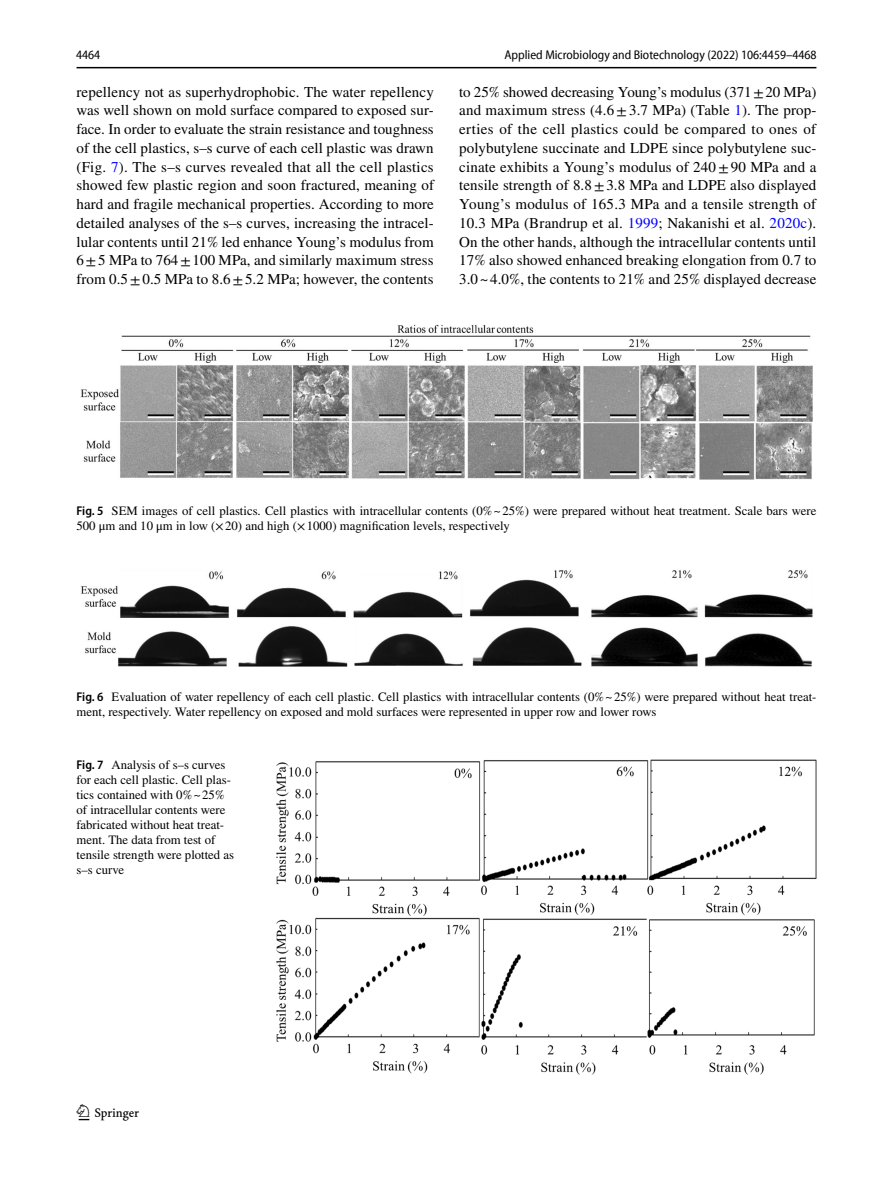
<style>
.page{position:relative;width:893px;height:1187px;background:#fff}
.page>*{position:absolute;margin:0;border:0;box-sizing:border-box;transform-origin:0 0}
.t1{font:22.5px "Springnew Regular 2";color:#000}
.t2{font:15px/18.8px "STIX";letter-spacing:.005em;color:#000;text-align:justify}
.t3{font:12.75px/15px "STIX";color:#000}
.t4{font:semi-condensed 12.75px "Myriad Pro Unic";color:#000}
.s1{color:#00f}
.s2{font-family:"Myriad Pro";font-weight:600;font-stretch:semi-condensed}
</style>
<div class="page">
<hr style="left:77px;top:67px;width:739px;height:1px;background:#000">
<img style="left:81px;top:324px;width:731px;height:156px">
<img style="left:81px;top:570px;width:731px;height:96px">
<img style="left:276px;top:759px;width:540px;height:314px">
<p class="t4" style="left:76px;top:50px;width:26px">4464</p>
<p class="t4" style="left:504px;top:50px;width:314px">Applied Microbiology and Biotechnology (2022) 106:4459–4468</p>
<p class="t2" style="left:77px;top:83px;width:359px">repellency not as superhydrophobic. The water repellency was well shown on mold surface compared to exposed sur&shy;face. In order to evaluate the strain resistance and toughness of the cell plastics, s–s curve of each cell plastic was drawn (Fig. <span class="s1">7</span>). The s–s curves revealed that all the cell plastics showed few plastic region and soon fractured, meaning of hard and fragile mechanical properties. According to more detailed analyses of the s–s curves, increasing the intracel&shy;lular contents until 21% led enhance Young’s modulus from 6±5 MPa to 764±100 MPa, and similarly maximum stress from 0.5±0.5 MPa to 8.6±5.2 MPa; however, the contents</p>
<p class="t2" style="left:459px;top:83px;width:359px">to 25% showed decreasing Young’s modulus (371±20 MPa) and maximum stress (4.6±3.7 MPa) (Table <span class="s1">1</span>). The prop&shy;erties of the cell plastics could be compared to ones of polybutylene succinate and LDPE since polybutylene suc&shy;cinate exhibits a Young’s modulus of 240±90 MPa and a tensile strength of 8.8±3.8 MPa and LDPE also displayed Young’s modulus of 165.3 MPa and a tensile strength of 10.3 MPa (Brandrup et al. <span class="s1">1999</span>; Nakanishi et al. <span class="s1">2020c</span>).<br>On the other hands, although the intracellular contents until 17% also showed enhanced breaking elongation from 0.7 to 3.0~4.0%, the contents to 21% and 25% displayed decrease</p>
<p class="t3" style="left:77px;top:504px;width:741px"><span class="s2">Fig. 5</span> SEM images of cell plastics. Cell plastics with intracellular contents (0%~25%) were prepared without heat treatment. Scale bars were<br>500 μm and 10 μm in low (×20) and high (×1000) magnification levels, respectively</p>
<p class="t3" style="left:77px;top:690px;width:741px"><span class="s2">Fig. 6</span> Evaluation of water repellency of each cell plastic. Cell plastics with intracellular contents (0%~25%) were prepared without heat treat&shy;ment, respectively. Water repellency on exposed and mold surfaces were represented in upper row and lower rows</p>
<p class="t3" style="left:77px;top:758px;width:159px"><span class="s2">Fig. 7</span> Analysis of s–s curves for each cell plastic. Cell plas&shy;tics contained with 0%~25% of intracellular contents were fabricated without heat treat&shy;ment. The data from test of tensile strength were plotted as s–s curve</p>
<h1 class="t1" style="left:79px;top:1104px;width:62px">1 3</h1>
</div>
